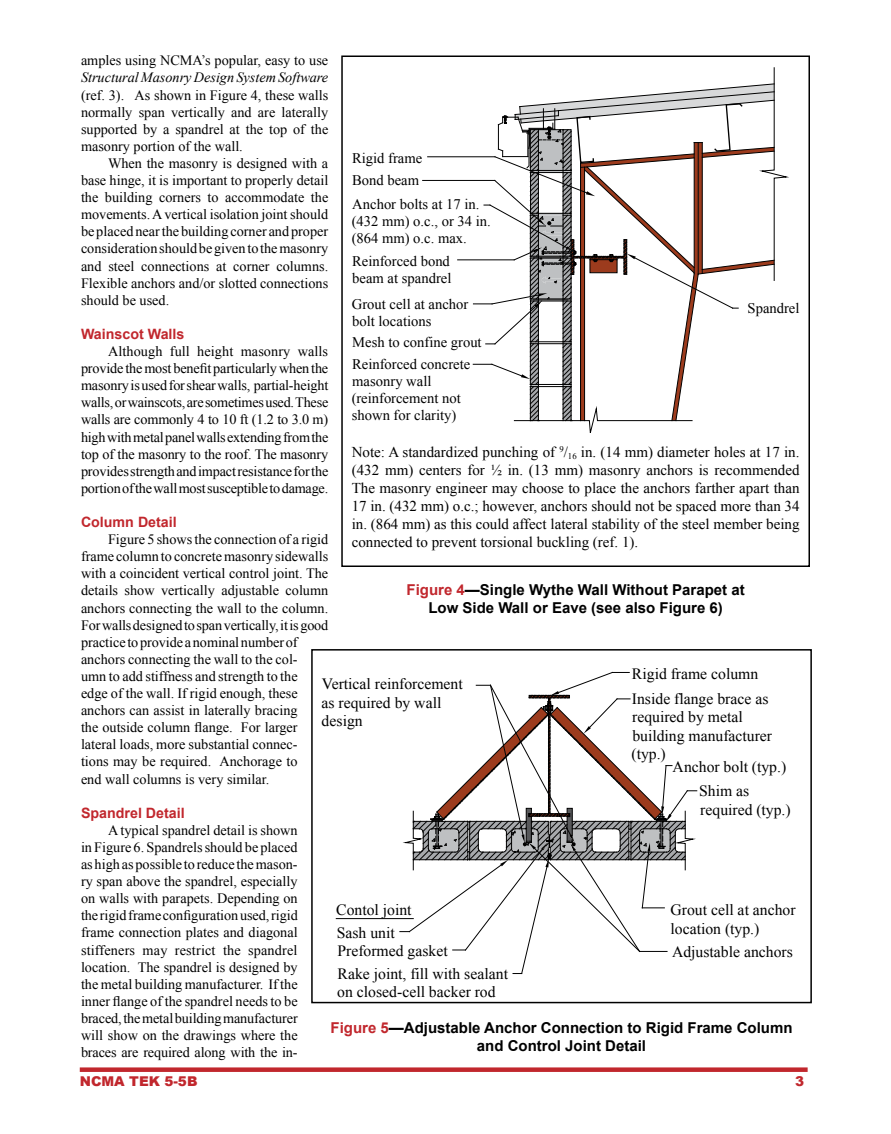
<style>
.page{position:relative;width:891px;height:1134px;background:#fff}
.page>*{position:absolute;margin:0;border:0;box-sizing:border-box;transform-origin:0 0}
.t1{font:15.75px/18.5px "Times New Roman";color:#000}
.t2{font:15px/18px "Times New Roman";color:#000;text-align:justify}
.t3{font:700 15px/18px "Arial";color:#000;text-align:center}
.t4{font:14.55px/16.8px "Times New Roman";color:#000}
.t5{font:14.25px/17.1px "Times New Roman";color:#000;text-align:justify}
.t6{font:700 14.25px "Arial";color:#c1272d}
.t7{font:italic 14.25px "Times New Roman";color:#000}
.t8{font:900 13.5px "Arial";color:#c1272d}
.s1{color:#c1272d}
</style>
<div class="page">
<div style="left:80px;top:1067px;width:728px;height:5px;background:#c1272d"></div>
<div style="left:341px;top:56px;width:469px;height:511px;border:2px solid #000"></div>
<hr style="left:423px;top:180px;width:72px;height:1px;background:#000">
<hr style="left:428px;top:157px;width:67px;height:1px;background:#000">
<hr style="left:458px;top:260px;width:56px;height:1px;background:#000">
<svg style="left:473px;top:68px;width:316px;height:365px"></svg>
<div style="left:311px;top:649px;width:501px;height:354px;border:2px solid #000"></div>
<hr style="left:336px;top:918px;width:77px;height:1px;background:#000">
<svg style="left:400px;top:672px;width:297px;height:302px"></svg>
<p class="t5" style="left:81px;top:52px;width:249px">amples using NCMA’s popular, easy to use</p>
<p class="t7" style="left:81px;top:68px;width:249px">Structural Masonry Design System Software</p>
<p class="t5" style="left:81px;top:86px;width:249px">(ref. 3). As shown in Figure 4, these walls normally span vertically and are laterally supported by a spandrel at the top of the masonry portion of the wall.</p>
<p class="t5" style="left:81px;top:154px;width:249px;text-indent:27px">When the masonry is designed with a base hinge, it is important to properly detail the building corners to accommodate the movements. A vertical isolation joint should be placed near the building corner and proper consideration should be given to the masonry and steel connections at corner columns.<br>Flexible anchors and/or slotted connections should be used.</p>
<p class="t6" style="left:81px;top:325px;width:105px">Wainscot Walls</p>
<p class="t5" style="left:81px;top:343px;width:249px;text-indent:27px">Although full height masonry walls provide the most benefit particularly when the masonry is used for shear walls, partial-height walls, or wainscots, are sometimes used. These walls are commonly 4 to 10 ft (1.2 to 3.0 m) high with metal panel walls extending from the top of the masonry to the roof. The masonry provides strength and impact resistance for the portion of the wall most susceptible to damage.</p>
<p class="t6" style="left:81px;top:513px;width:97px">Column Detail</p>
<p class="t5" style="left:81px;top:531px;width:249px;text-align:left;text-indent:27px">Figure 5 shows the connection of a rigid frame column to concrete masonry sidewalls with a coincident vertical control joint. The details show vertically adjustable column anchors connecting the wall to the column.<br>For walls designed to span vertically, it is good practice to provide a nominal number of anchors connecting the wall to the col-<br>umn to add stiffness and strength to the<br>edge of the wall. If rigid enough, these anchors can assist in laterally bracing<br>the outside column flange. For larger lateral loads, more substantial connec&shy;tions may be required. Anchorage to<br>end wall columns is very similar.</p>
<p class="t6" style="left:81px;top:803px;width:105px">Spandrel Detail</p>
<p class="t5" style="left:81px;top:821px;width:218px;text-indent:27px">A typical spandrel detail is shown in Figure 6. Spandrels should be placed as high as possible to reduce the mason&shy;ry span above the spandrel, especially on walls with parapets. Depending on the rigid frame configuration used, rigid frame connection plates and diagonal stiffeners may restrict the spandrel location. The spandrel is designed by the metal building manufacturer. If the inner flange of the spandrel needs to be braced, the metal building manufacturer will show on the drawings where the braces are required along with the in-</p>
<p class="t8" style="left:80px;top:1071px;width:119px">NCMA TEK 5-5B</p>
<p class="t8" style="left:795px;top:1071px;width:11px">3</p>
<p class="t4" style="left:352px;top:146px;width:129px;line-height:23.2px">Rigid frame<br>Bond beam<br>Anchor bolts at 17 in.</p>
<p class="t4" style="left:352px;top:213px;width:141px">(432 mm) o.c., or 34 in. (864 mm) o.c. max.</p>
<p class="t4" style="left:352px;top:253px;width:101px">Reinforced bond beam at spandrel</p>
<p class="t4" style="left:352px;top:296px;width:118px">Grout cell at anchor bolt locations</p>
<p class="t4" style="left:352px;top:331px;width:131px;line-height:21.8px">Mesh to confine grout<br>Reinforced concrete</p>
<p class="t4" style="left:352px;top:372px;width:111px">masonry wall (reinforcement not shown for clarity)</p>
<p class="t4" style="left:748px;top:300px;width:53px">Spandrel</p>
<p class="t2" style="left:352px;top:443px;width:449px">Note: A standardized punching of <sup>9</sup>/<sub>16</sub> in. (14 mm) diameter holes at 17 in. (432 mm) centers for ½ in. (13 mm) masonry anchors is recommended The masonry engineer may choose to place the anchors farther apart than 17 in. (432 mm) o.c.; however, anchors should not be spaced more than 34 in. (864 mm) as this could affect lateral stability of the steel member being connected to prevent torsional buckling (ref. 1).</p>
<p class="t3" style="left:407px;top:581px;width:340px"><span class="s1">Figure 4</span>—Single Wythe Wall Without Parapet at<br>Low Side Wall or Eave (see also Figure 6)</p>
<p class="t1" style="left:632px;top:664px;width:128px">Rigid frame column</p>
<p class="t1" style="left:321px;top:675px;width:143px">Vertical reinforcement as required by wall design</p>
<p class="t1" style="left:632px;top:689px;width:142px">Inside flange brace as required by metal building manufacturer (typ.)</p>
<p class="t1" style="left:673px;top:757px;width:115px">Anchor bolt (typ.)</p>
<p class="t1" style="left:699px;top:782px;width:93px">Shim as required (typ.)</p>
<p class="t1" style="left:336px;top:898px;width:77px;line-height:22.6px">Contol joint<br>Sash unit</p>
<p class="t1" style="left:338px;top:940px;width:172px;line-height:22.5px">Preformed gasket<br>Rake joint, fill with sealant</p>
<p class="t1" style="left:337px;top:982px;width:160px">on closed-cell backer rod</p>
<p class="t1" style="left:671px;top:901px;width:127px">Grout cell at anchor location (typ.)</p>
<p class="t1" style="left:672px;top:942px;width:122px">Adjustable anchors</p>
<p class="t3" style="left:331px;top:1019px;width:463px"><span class="s1">Figure 5</span>—Adjustable Anchor Connection to Rigid Frame Column and Control Joint Detail</p>
</div>
